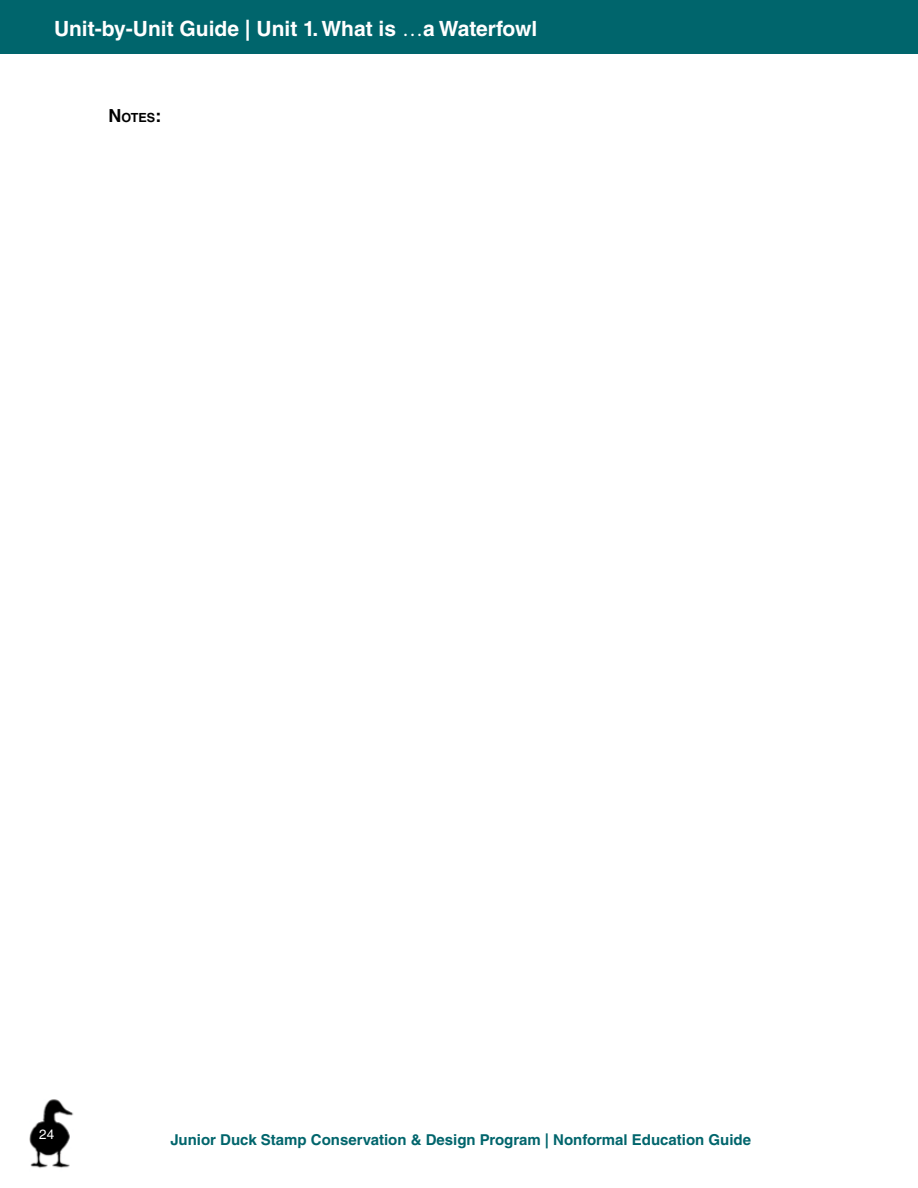
<style>
.page{position:relative;width:918px;height:1188px;background:#fff}
.page>*{position:absolute;margin:0;border:0;box-sizing:border-box;transform-origin:0 0}
.t1{font:700 21px "Helvetica LT Std";color:#fff}
.t2{font:700 15px "Helvetica LT Std";color:#00656c}
.t3{font:13.5px "Helvetica LT Std";color:#fff}
.t4{font:700 12.6px "Helvetica LT Std";color:#000}
.s1{font-family:"Century Std";font-weight:400}
.s2{font-size:18px}
</style>
<div class="page">
<div style="left:0;top:0;width:918px;height:54px;background:#00656c"></div>
<img style="left:29px;top:1099px;width:45px;height:69px">
<h1 class="t1" style="left:54px;top:16px;width:485px">Unit-by-Unit Guide | Unit 1. What is <span class="s1">…</span>a Waterfowl</h1>
<p class="t4" style="left:109px;top:109px;width:54px"><span class="s2">N</span>OTES<span class="s2">:</span></p>
<p class="t3" style="left:39px;top:1127px;width:17px">24</p>
<p class="t2" style="left:171px;top:1130px;width:582px">Junior Duck Stamp Conservation &amp; Design Program | Nonformal Education Guide</p>
</div>
